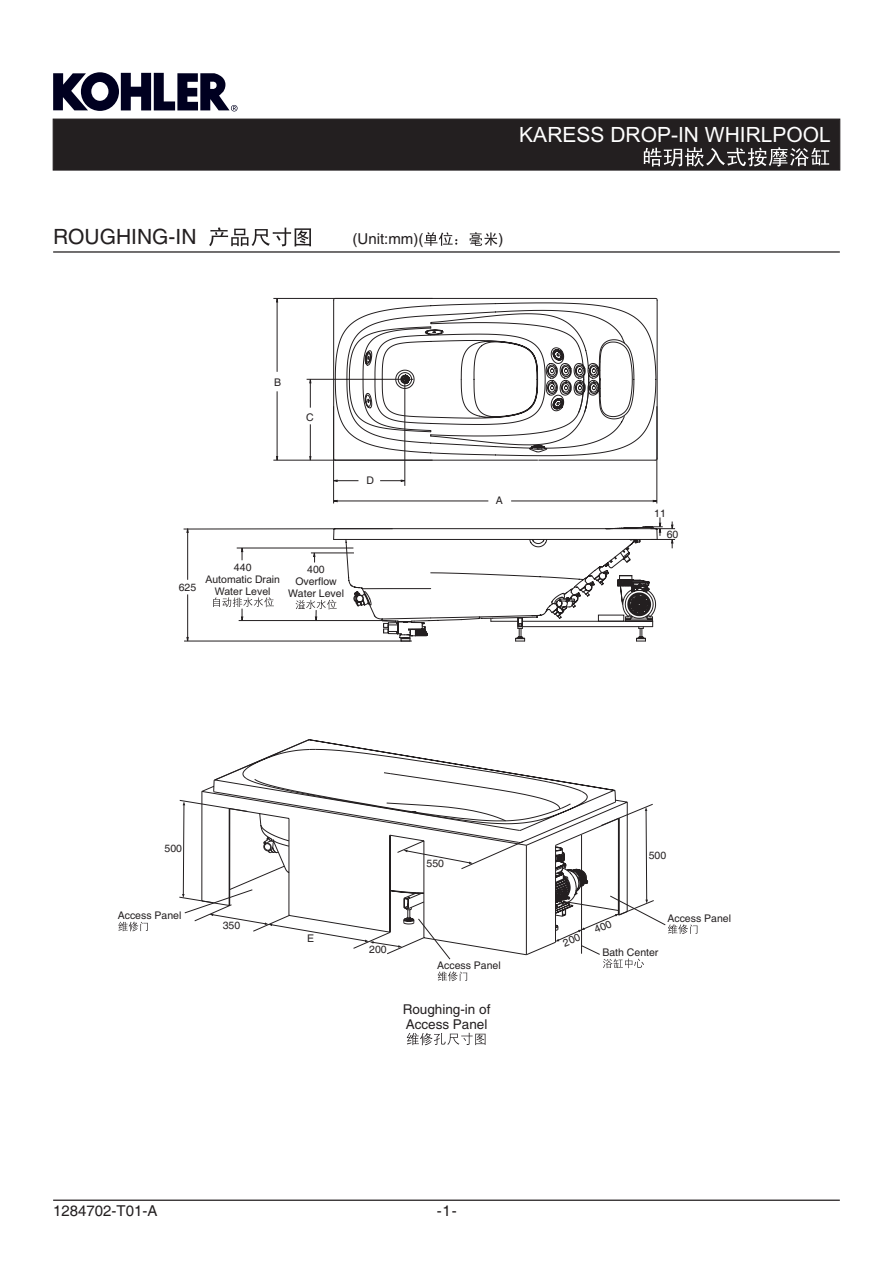
<style>
.page{position:relative;width:893px;height:1263px;background:#fff}
.page>*{position:absolute;margin:0;border:0;box-sizing:border-box;transform-origin:0 0}
.t1{font:21px "Arial";color:#fff}
.t2{font:21px "Arial";color:#231f20}
.t3{font:15px "Arial";color:#231f20}
.t4{font:13.5px/15.6px "Arial";color:#231f20}
.t5{font:10.5px/11.9px "Arial";color:#231f20;text-align:center}
</style>
<div class="page">
<svg style="left:53px;top:72px;width:185px;height:39px"></svg>
<div style="left:53px;top:119px;width:787px;height:51px;background:#231f20"></div>
<svg style="left:644px;top:147px;width:185px;height:20px"></svg>
<hr style="left:53px;top:1199px;width:787px;height:2px;background:#231f20">
<svg style="left:209px;top:227px;width:102px;height:19px"></svg>
<svg style="left:424px;top:232px;width:33px;height:14px"></svg>
<svg style="left:470px;top:232px;width:27px;height:14px"></svg>
<hr style="left:53px;top:251px;width:787px;height:2px;background:#231f20">
<svg style="left:407px;top:1033px;width:79px;height:12px"></svg>
<hr style="left:511px;top:500px;width:142px;height:1px;background:#231f20">
<hr style="left:656px;top:406px;width:1px;height:97px;background:#231f20">
<svg style="left:652px;top:499px;width:6px;height:4px"></svg>
<hr style="left:277px;top:302px;width:1px;height:70px;background:#231f20">
<hr style="left:273px;top:298px;width:160px;height:1px;background:#231f20">
<svg style="left:276px;top:297px;width:3px;height:6px"></svg>
<hr style="left:307px;top:379px;width:106px;height:1px;background:#231f20">
<svg style="left:309px;top:378px;width:3px;height:30px"></svg>
<hr style="left:277px;top:391px;width:1px;height:66px;background:#231f20">
<hr style="left:273px;top:460px;width:160px;height:1px;background:#231f20">
<svg style="left:276px;top:456px;width:3px;height:5px"></svg>
<hr style="left:310px;top:424px;width:1px;height:33px;background:#231f20">
<svg style="left:309px;top:456px;width:3px;height:5px"></svg>
<hr style="left:187px;top:532px;width:1px;height:48px;background:#231f20">
<hr style="left:184px;top:528px;width:209px;height:1px;background:#231f20">
<svg style="left:186px;top:528px;width:3px;height:5px"></svg>
<hr style="left:187px;top:594px;width:1px;height:43px;background:#231f20">
<hr style="left:184px;top:641px;width:228px;height:1px;background:#231f20">
<svg style="left:186px;top:637px;width:3px;height:5px"></svg>
<hr style="left:239px;top:620px;width:148px;height:1px;background:#231f20">
<svg style="left:240px;top:547px;width:4px;height:13px"></svg>
<hr style="left:237px;top:548px;width:116px;height:1px;background:#231f20">
<svg style="left:213px;top:597px;width:61px;height:25px"></svg>
<svg style="left:333px;top:297px;width:325px;height:164px"></svg>
<svg style="left:362px;top:333px;width:264px;height:40px"></svg>
<svg style="left:333px;top:373px;width:316px;height:131px"></svg>
<svg style="left:296px;top:517px;width:379px;height:125px"></svg>
<svg style="left:212px;top:739px;width:397px;height:50px"></svg>
<svg style="left:245px;top:777px;width:344px;height:12px"></svg>
<div style="left:598px;top:615px;width:26px;height:7px;border:1px solid #231f20"></div>
<svg style="left:668px;top:924px;width:29px;height:10px"></svg>
<svg style="left:118px;top:922px;width:30px;height:9px"></svg>
<svg style="left:209px;top:789px;width:439px;height:192px"></svg>
<h1 class="t1" style="left:519px;top:127px;width:313px">KARESS DROP-IN WHIRLPOOL</h1>
<h1 class="t2" style="left:53px;top:229px;width:145px">ROUGHING-IN</h1>
<h2 class="t3" style="left:352px;top:234px;width:72px">(Unit:mm)(</h2>
<h2 class="t3" style="left:498px;top:234px;width:6px">)</h2>
<p class="t5" style="left:274px;top:378px;width:9px">B</p>
<p class="t5" style="left:306px;top:413px;width:9px">C</p>
<p class="t5" style="left:367px;top:476px;width:9px">D</p>
<p class="t5" style="left:179px;top:582px;width:19px">625</p>
<p class="t5" style="left:205px;top:563px;width:76px">440<br>Automatic Drain<br>Water Level</p>
<p class="t5" style="left:288px;top:564px;width:58px">400<br>Overflow<br>Water Level</p>
<p class="t5" style="left:496px;top:495px;width:9px">A</p>
<p class="t5" style="left:654px;top:508px;width:13px">11</p>
<p class="t5" style="left:667px;top:529px;width:13px">60</p>
<p class="t5" style="left:165px;top:843px;width:19px">500</p>
<p class="t5" style="left:118px;top:910px;width:65px">Access Panel</p>
<p class="t5" style="left:223px;top:920px;width:19px">350</p>
<p class="t5" style="left:307px;top:934px;width:9px">E</p>
<p class="t5" style="left:427px;top:859px;width:19px">550</p>
<p class="t5" style="left:369px;top:944px;width:19px">200</p>
<p class="t5" style="left:437px;top:960px;width:65px">Access Panel</p>
<p class="t4" style="left:403px;top:1002px;width:89px">Roughing-in of<br>Access Panel</p>
<h2 class="t3" style="left:53px;top:1205px;width:106px">1284702-T01-A</h2>
<h2 class="t3" style="left:437px;top:1205px;width:21px">-1-</h2>
<p class="t5" style="left:649px;top:851px;width:19px">500</p>
<p class="t5" style="left:667px;top:913px;width:65px">Access Panel</p>
<p class="t5" style="left:602px;top:947px;width:58px">Bath Center</p>
</div>
